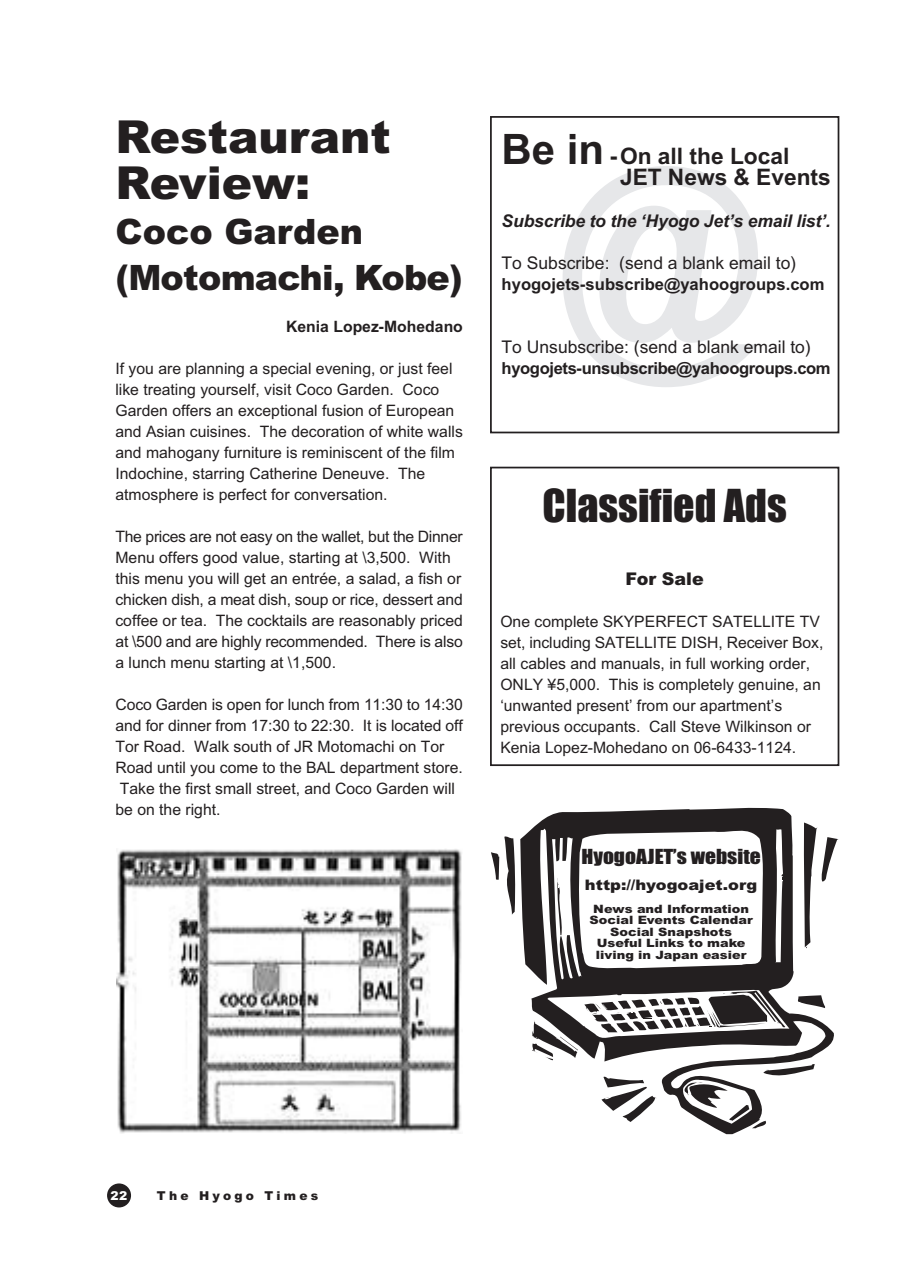
<style>
.page{position:relative;width:903px;height:1276px;background:#fff}
.page>*{position:absolute;margin:0;border:0;box-sizing:border-box;transform-origin:0 0}
.t1{font:900 262.5px "Arial";color:#e6e7e9}
.t2{font:900 45.5px/45.5px "Arial";color:#231f20}
.t3{font:42px "Impact";color:#231f20}
.t4{font:900 35px/45.5px "Arial";letter-spacing:-.02em;color:#231f20}
.t5{font:700 22.75px/21px "Arial";color:#231f20}
.t6{font:19.25px "Impact";color:#231f20;scale:1.12 1}
.t7{font:17.5px "Arial";color:#231f20}
.t8{font:italic 700 17.5px "Arial";letter-spacing:-.01em;color:#231f20}
.t9{font:900 17.5px "Arial";color:#231f20}
.t10{font:700 16.62px "Arial";letter-spacing:-.025em;color:#231f20}
.t11{font:700 16.62px "Arial";color:#231f20}
.t12{font:15.75px/21px "Arial";color:#231f20}
.t13{font:700 15.75px "Arial";color:#231f20}
.t14{font:900 14.53px "Arial";color:#231f20;scale:1.12 1}
.t15{font:900 12.25px "Arial";letter-spacing:.26em;color:#231f20}
.t16{font:900 12.25px "Arial";color:#fff}
.t17{font:900 11.55px/11.5px "Arial";color:#231f20;text-align:center;scale:1.12 1}
.s1{font-size:42px}
</style>
<div class="page">
<div style="left:107px;top:1183px;width:24px;height:24px;background:#231f20;border:2px solid #231f20;border-radius:50%"></div>
<img style="left:116px;top:849px;width:346px;height:284px">
<svg style="left:520px;top:807px;width:314px;height:327px;fill:#231f20"></svg>
<svg style="left:491px;top:836px;width:25px;height:79px"></svg>
<svg style="left:774px;top:829px;width:9px;height:133px"></svg>
<svg style="left:552px;top:825px;width:211px;height:154px"></svg>
<svg style="left:804px;top:822px;width:35px;height:126px"></svg>
<svg style="left:532px;top:990px;width:293px;height:138px"></svg>
<div style="left:490px;top:116px;width:349px;height:317px;border:2px solid #231f20"></div>
<div style="left:490px;top:467px;width:349px;height:299px;border:2px solid #231f20"></div>
<h2 class="t2" style="left:115px;top:119px;width:277px">Restaurant<br>Review:</h2>
<h3 class="t4" style="left:115px;top:213px;width:349px">Coco Garden (Motomachi, Kobe)</h3>
<p class="t13" style="left:286px;top:321px;width:178px">Kenia Lopez-Mohedano</p>
<p class="t12" style="left:115px;top:359px;width:349px">If you are planning a special evening, or just feel like treating yourself, visit Coco Garden. Coco Garden offers an exceptional fusion of European and Asian cuisines. The decoration of white walls and mahogany furniture is reminiscent of the film Indochine, starring Catherine Deneuve. The atmosphere is perfect for conversation.</p>
<p class="t12" style="left:115px;top:527px;width:349px">The prices are not easy on the wallet, but the Dinner Menu offers good value, starting at \3,500. With this menu you will get an entrée, a salad, a fish or chicken dish, a meat dish, soup or rice, dessert and coffee or tea. The cocktails are reasonably priced at \500 and are highly recommended. There is also a lunch menu starting at \1,500.</p>
<p class="t12" style="left:115px;top:695px;width:349px">Coco Garden is open for lunch from 11:30 to 14:30 and for dinner from 17:30 to 22:30. It is located off Tor Road. Walk south of JR Motomachi on Tor Road until you come to the BAL department store.<br>Take the first small street, and Coco Garden will be on the right.</p>
<h3 class="t5" style="left:620px;top:148px;width:212px;text-indent:-118px"><span class="s1">Be in</span> -On all the Local<br>JET News &amp; Events</h3>
<p class="t8" style="left:502px;top:214px;width:331px">Subscribe to the ‘Hyogo Jet’s email list’.</p>
<p class="t7" style="left:502px;top:256px;width:296px">To Subscribe: (send a blank email to)</p>
<p class="t11" style="left:502px;top:278px;width:324px">hyogojets-subscribe@yahoogroups.com</p>
<h1 class="t1" style="left:563px;top:170px;width:196px">@</h1>
<p class="t7" style="left:502px;top:340px;width:311px">To Unsubscribe: (send a blank email to)</p>
<p class="t10" style="left:502px;top:362px;width:331px">hyogojets-unsubscribe@yahoogroups.com</p>
<h3 class="t3" style="left:543px;top:492px;width:246px">Classified Ads</h3>
<p class="t9" style="left:626px;top:573px;width:80px">For Sale</p>
<p class="t12" style="left:500px;top:613px;width:325px">One complete SKYPERFECT SATELLITE TV set, including SATELLITE DISH, Receiver Box, all cables and manuals, in full working order, ONLY ¥5,000. This is completely genuine, an ‘unwanted present’ from our apartment’s previous occupants. Call Steve Wilkinson or Kenia Lopez-Mohedano on 06-6433-1124.</p>
<p class="t6" style="left:581px;top:850px;width:162px">HyogoAJET’s website</p>
<p class="t14" style="left:585px;top:879px;width:156px">http://hyogoajet.org</p>
<p class="t17" style="left:590px;top:904px;width:147px">News and Information<br>Social Events Calendar<br>Social Snapshots<br>Useful Links to make living in Japan easier</p>
<p class="t16" style="left:111px;top:1191px;width:18px">22</p>
<p class="t15" style="left:157px;top:1191px;width:163px">The Hyogo Times</p>
</div>
